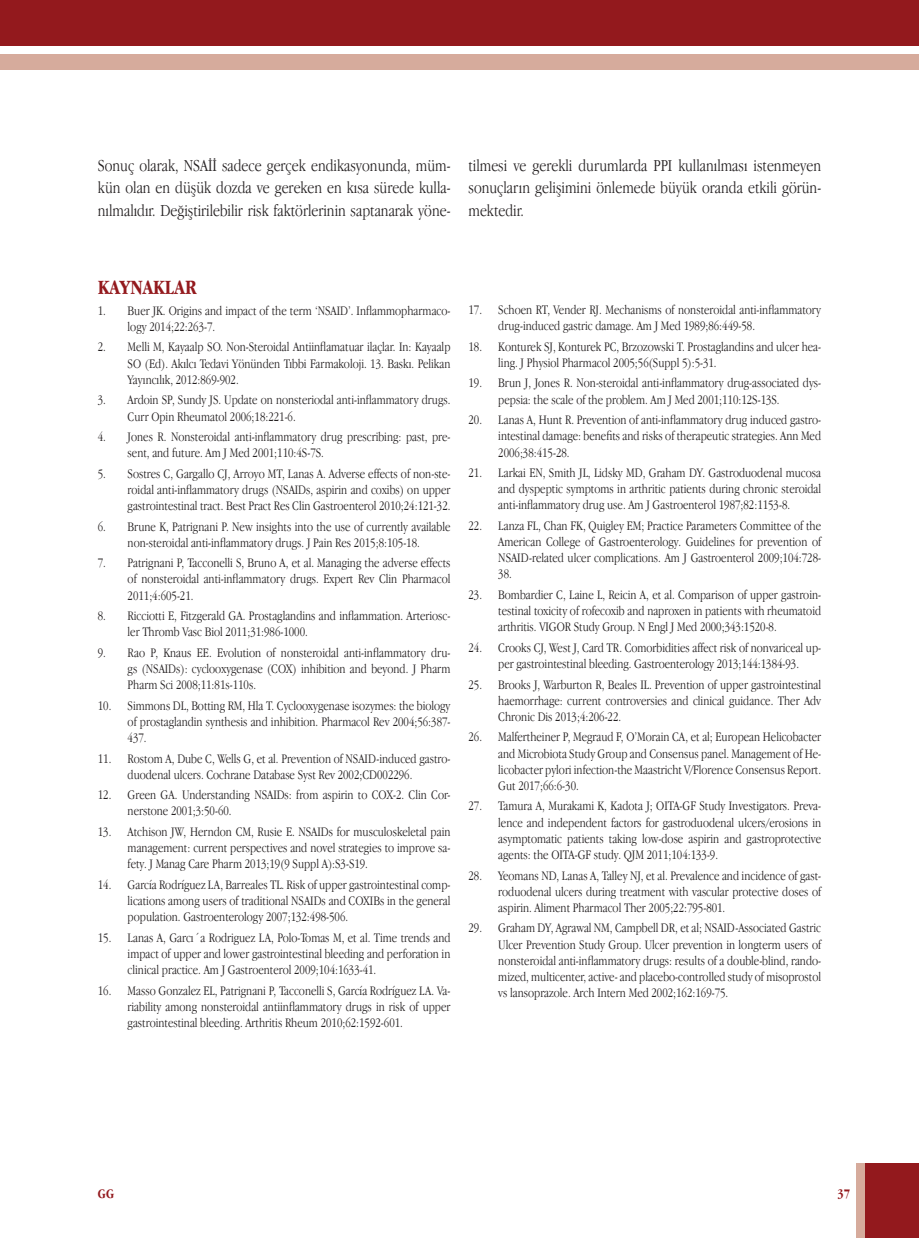
<style>
.page{position:relative;width:919px;height:1238px;background:#fff}
.page>*{position:absolute;margin:0;border:0;box-sizing:border-box;transform-origin:0 0}
.t1{font:700 21px "Apple Garamond";color:#93191d}
.t2{font:300 17.25px/22.5px "Apple Garamond";color:#231f20;text-align:justify}
.t3{font:300 13.5px/16.2px "Apple Garamond";color:#231f20;text-align:justify}
.t4{font:700 13.5px "Apple Garamond";color:#93191d}
</style>
<div class="page">
<div style="left:865px;top:1163px;width:53px;height:74px;background:#93191d"></div>
<div style="left:856px;top:1163px;width:9px;height:74px;background:#d6ab9c"></div>
<div style="left:1px;top:54px;width:917px;height:15px;background:#d6ab9c"></div>
<div style="left:1px;top:0;width:917px;height:45px;background:#93191d"></div>
<p class="t2" style="left:98px;top:153px;width:354px">Sonuç olarak, NSAİİ sadece gerçek endikasyonunda, müm&shy;kün olan en düşük dozda ve gereken en kısa sürede kulla&shy;nılmalıdır. Değiştirilebilir risk faktörlerinin saptanarak yöne-</p>
<p class="t2" style="left:468px;top:153px;width:354px">tilmesi ve gerekli durumlarda PPI kullanılması istenmeyen sonuçların gelişimini önlemede büyük oranda etkili görün&shy;mektedir.</p>
<h1 class="t1" style="left:98px;top:276px;width:100px">KAYNAKLAR</h1>
<p class="t3" style="left:128px;top:302px;width:324px;text-indent:-30px">1. Buer JK. Origins and impact of the term ‘NSAID’. Inflammopharmaco&shy;logy 2014;22:263-7.</p>
<p class="t3" style="left:128px;top:339px;width:324px;text-indent:-30px">2. Melli M, Kayaalp SO. Non-Steroidal Antiinflamatuar ilaçlar. In: Kayaalp SO (Ed). Akılcı Tedavi Yönünden Tıbbi Farmakoloji. 13. Baskı. Pelikan Yayıncılık, 2012:869-902.</p>
<p class="t3" style="left:128px;top:391px;width:324px;text-indent:-30px">3. Ardoin SP, Sundy JS. Update on nonsteriodal anti-inflammatory drugs.<br>Curr Opin Rheumatol 2006;18:221-6.</p>
<p class="t3" style="left:128px;top:428px;width:324px;text-indent:-30px">4. Jones R. Nonsteroidal anti-inflammatory drug prescribing: past, pre&shy;sent, and future. Am J Med 2001;110:4S-7S.</p>
<p class="t3" style="left:128px;top:465px;width:324px;text-indent:-30px">5. Sostres C, Gargallo CJ, Arroyo MT, Lanas A. Adverse effects of non-ste&shy;roidal anti-inflammatory drugs (NSAIDs, aspirin and coxibs) on upper gastrointestinal tract. Best Pract Res Clin Gastroenterol 2010;24:121-32.</p>
<p class="t3" style="left:98px;top:518px;width:354px;text-align:center">6. Brune K, Patrignani P. New insights into the use of currently available non-steroidal anti-inflammatory drugs. J Pain Res 2015;8:105-18.</p>
<p class="t3" style="left:128px;top:554px;width:324px;text-indent:-30px">7. Patrignani P, Tacconelli S, Bruno A, et al. Managing the adverse effects of nonsteroidal anti-inflammatory drugs. Expert Rev Clin Pharmacol 2011;4:605-21.</p>
<p class="t3" style="left:128px;top:607px;width:324px;text-indent:-30px">8. Ricciotti E, Fitzgerald GA. Prostaglandins and inflammation. Arteriosc&shy;ler Thromb Vasc Biol 2011;31:986-1000.</p>
<p class="t3" style="left:128px;top:644px;width:324px;text-indent:-30px">9. Rao P, Knaus EE. Evolution of nonsteroidal anti-inflammatory dru&shy;gs (NSAIDs): cyclooxygenase (COX) inhibition and beyond. J Pharm Pharm Sci 2008;11:81s-110s.</p>
<p class="t3" style="left:128px;top:697px;width:324px;text-indent:-30px">10. Simmons DL, Botting RM, Hla T. Cyclooxygenase isozymes: the biology of prostaglandin synthesis and inhibition. Pharmacol Rev 2004;56:387- 437.</p>
<p class="t3" style="left:128px;top:749px;width:324px;text-indent:-30px">11. Rostom A, Dube C, Wells G, et al. Prevention of NSAID-induced gastro&shy;duodenal ulcers. Cochrane Database Syst Rev 2002;CD002296.</p>
<p class="t3" style="left:128px;top:786px;width:324px;text-indent:-30px">12. Green GA. Understanding NSAIDs: from aspirin to COX-2. Clin Cor&shy;nerstone 2001;3:50-60.</p>
<p class="t3" style="left:128px;top:823px;width:324px;text-indent:-30px">13. Atchison JW, Herndon CM, Rusie E. NSAIDs for musculoskeletal pain management: current perspectives and novel strategies to improve sa&shy;fety. J Manag Care Pharm 2013;19(9 Suppl A):S3-S19.</p>
<p class="t3" style="left:128px;top:876px;width:324px;text-indent:-30px">14. García Rodríguez LA, Barreales TL. Risk of upper gastrointestinal comp&shy;lications among users of traditional NSAIDs and COXIBs in the general population. Gastroenterology 2007;132:498-506.</p>
<p class="t3" style="left:128px;top:928px;width:324px;text-indent:-30px">15. Lanas A, Garcı´a Rodriguez LA, Polo-Tomas M, et al. Time trends and impact of upper and lower gastrointestinal bleeding and perforation in clinical practice. Am J Gastroenterol 2009;104:1633-41.</p>
<p class="t3" style="left:128px;top:981px;width:324px;text-indent:-30px">16. Masso Gonzalez EL, Patrignani P, Tacconelli S, García Rodríguez LA. Va&shy;riability among nonsteroidal antiinflammatory drugs in risk of upper gastrointestinal bleeding. Arthritis Rheum 2010;62:1592-601.</p>
<p class="t3" style="left:498px;top:301px;width:324px;text-indent:-30px">17. Schoen RT, Vender RJ. Mechanisms of nonsteroidal anti-inflammatory drug-induced gastric damage. Am J Med 1989;86:449-58.</p>
<p class="t3" style="left:498px;top:338px;width:324px;text-indent:-30px">18. Konturek SJ, Konturek PC, Brzozowski T. Prostaglandins and ulcer hea&shy;ling. J Physiol Pharmacol 2005;56(Suppl 5):5-31.</p>
<p class="t3" style="left:498px;top:375px;width:324px;text-indent:-30px">19. Brun J, Jones R. Non-steroidal anti-inflammatory drug-associated dys&shy;pepsia: the scale of the problem. Am J Med 2001;110:12S-13S.</p>
<p class="t3" style="left:498px;top:411px;width:324px;text-indent:-30px">20. Lanas A, Hunt R. Prevention of anti-inflammatory drug induced gastro&shy;intestinal damage: benefits and risks of therapeutic strategies. Ann Med 2006;38:415-28.</p>
<p class="t3" style="left:498px;top:464px;width:324px;text-indent:-30px">21. Larkai EN, Smith JL, Lidsky MD, Graham DY. Gastroduodenal mucosa and dyspeptic symptoms in arthritic patients during chronic steroidal anti-inflammatory drug use. Am J Gastroenterol 1987;82:1153-8.</p>
<p class="t3" style="left:498px;top:517px;width:324px;text-indent:-30px">22. Lanza FL, Chan FK, Quigley EM; Practice Parameters Committee of the American College of Gastroenterology. Guidelines for prevention of NSAID-related ulcer complications. Am J Gastroenterol 2009;104:728- 38.</p>
<p class="t3" style="left:498px;top:586px;width:324px;text-indent:-30px">23. Bombardier C, Laine L, Reicin A, et al. Comparison of upper gastroin&shy;testinal toxicity of rofecoxib and naproxen in patients with rheumatoid arthritis. VIGOR Study Group. N Engl J Med 2000;343:1520-8.</p>
<p class="t3" style="left:468px;top:639px;width:354px;text-align:center">24. Crooks CJ, West J, Card TR. Comorbidities affect risk of nonvariceal up&shy;per gastrointestinal bleeding. Gastroenterology 2013;144:1384-93.</p>
<p class="t3" style="left:498px;top:675px;width:324px;text-indent:-30px">25. Brooks J, Warburton R, Beales IL. Prevention of upper gastrointestinal haemorrhage: current controversies and clinical guidance. Ther Adv Chronic Dis 2013;4:206-22.</p>
<p class="t3" style="left:498px;top:728px;width:324px;text-indent:-30px">26. Malfertheiner P, Megraud F, O’Morain CA, et al; European Helicobacter and Microbiota Study Group and Consensus panel. Management of He&shy;licobacter pylori infection-the Maastricht V/Florence Consensus Report.<br>Gut 2017;66:6-30.</p>
<p class="t3" style="left:498px;top:797px;width:324px;text-indent:-30px">27. Tamura A, Murakami K, Kadota J; OITA-GF Study Investigators. Preva&shy;lence and independent factors for gastroduodenal ulcers/erosions in asymptomatic patients taking low-dose aspirin and gastroprotective agents: the OITA-GF study. QJM 2011;104:133-9.</p>
<p class="t3" style="left:498px;top:866px;width:324px;text-indent:-30px">28. Yeomans ND, Lanas A, Talley NJ, et al. Prevalence and incidence of gast&shy;roduodenal ulcers during treatment with vascular protective doses of aspirin. Aliment Pharmacol Ther 2005;22:795-801.</p>
<p class="t3" style="left:498px;top:919px;width:324px;text-indent:-30px">29. Graham DY, Agrawal NM, Campbell DR, et al; NSAID-Associated Gastric Ulcer Prevention Study Group. Ulcer prevention in longterm users of nonsteroidal anti-inflammatory drugs: results of a double-blind, rando&shy;mized, multicenter, active- and placebo-controlled study of misoprostol vs lansoprazole. Arch Intern Med 2002;162:169-75.</p>
<p class="t4" style="left:98px;top:1186px;width:18px">GG</p>
<p class="t4" style="left:837px;top:1186px;width:14px">37</p>
</div>
